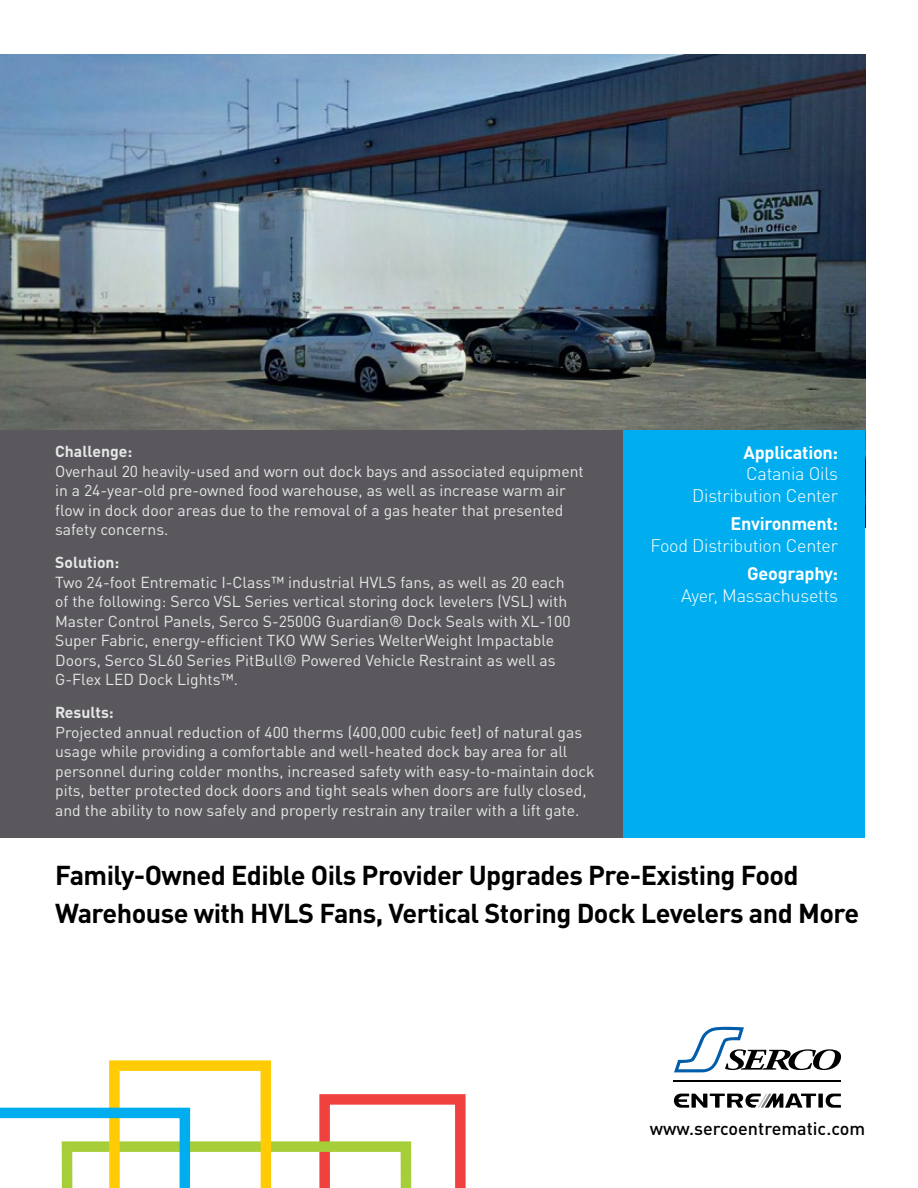
<style>
.page{position:relative;width:918px;height:1188px;background:#fff}
.page>*{position:absolute;margin:0;border:0;box-sizing:border-box;transform-origin:0 0}
.t1{font:700 27px/37.8px "DIN Pro";letter-spacing:-.02em;color:#000}
.t2{font:300 18px/21.6px "DIN Pro";letter-spacing:-.015em;color:#fff;text-align:right}
.t3{font:700 18px "DIN Pro";letter-spacing:-.015em;color:#fff}
.t4{font:500 18px "DIN Pro";color:#000}
.t5{font:15.75px/19.5px "DIN Pro";color:#e6e7e8}
.t6{font:700 15.75px "DIN Pro";color:#e6e7e8}
</style>
<div class="page">
<svg style="left:826px;top:1094px;width:15px;height:14px"></svg>
<div style="left:818px;top:1094px;width:5px;height:14px;background:#000"></div>
<svg style="left:674px;top:1094px;width:142px;height:14px"></svg>
<hr style="left:674px;top:1081px;width:167px;height:1px;background:#000">
<svg style="left:674px;top:1027px;width:167px;height:45px"></svg>
<img style="left:0;top:55px;width:865px;height:472px">
<svg style="left:0;top:1060px;width:466px;height:128px"></svg>
<div style="left:622px;top:430px;width:242px;height:408px;background:#00aeef"></div>
<div style="left:0;top:430px;width:622px;height:408px;background:#5a585d"></div>
<p class="t6" style="left:55px;top:438px;width:79px">Challenge:</p>
<p class="t5" style="left:55px;top:460px;width:530px">Overhaul 20 heavily-used and worn out dock bays and associated equipment in a 24-year-old pre-owned food warehouse, as well as increase warm air flow in dock door areas due to the removal of a gas heater that presented safety concerns.</p>
<p class="t6" style="left:55px;top:549px;width:66px">Solution:</p>
<p class="t5" style="left:55px;top:571px;width:517px">Two 24-foot Entrematic I-Class™ industrial HVLS fans, as well as 20 each of the following: Serco VSL Series vertical storing dock levelers (VSL) with Master Control Panels, Serco S-2500G Guardian® Dock Seals with XL-100<br>Super Fabric, energy-efficient TKO WW Series WelterWeight Impactable Doors, Serco SL60 Series PitBull® Powered Vehicle Restraint as well as G-Flex LED Dock Lights™.</p>
<p class="t6" style="left:55px;top:699px;width:60px">Results:</p>
<p class="t5" style="left:55px;top:721px;width:541px">Projected annual reduction of 400 therms (400,000 cubic feet) of natural gas usage while providing a comfortable and well-heated dock bay area for all personnel during colder months, increased safety with easy-to-maintain dock pits, better protected dock doors and tight seals when doors are fully closed, and the ability to now safely and properly restrain any trailer with a lift gate.</p>
<p class="t3" style="left:744px;top:437px;width:96px">Application:</p>
<p class="t2" style="left:692px;top:462px;width:147px">Catania Oils<br>Distribution Center</p>
<p class="t3" style="left:731px;top:509px;width:109px">Environment:</p>
<p class="t2" style="left:651px;top:533px;width:189px">Food Distribution Center</p>
<p class="t3" style="left:747px;top:559px;width:92px">Geography:</p>
<p class="t2" style="left:681px;top:583px;width:159px">Ayer, Massachusetts</p>
<h1 class="t1" style="left:55px;top:853px;width:806px">Family-Owned Edible Oils Provider Upgrades Pre-Existing Food<br>Warehouse with HVLS Fans, Vertical Storing Dock Levelers and More</h1>
<p class="t4" style="left:650px;top:1114px;width:217px">www.sercoentrematic.com</p>
</div>
